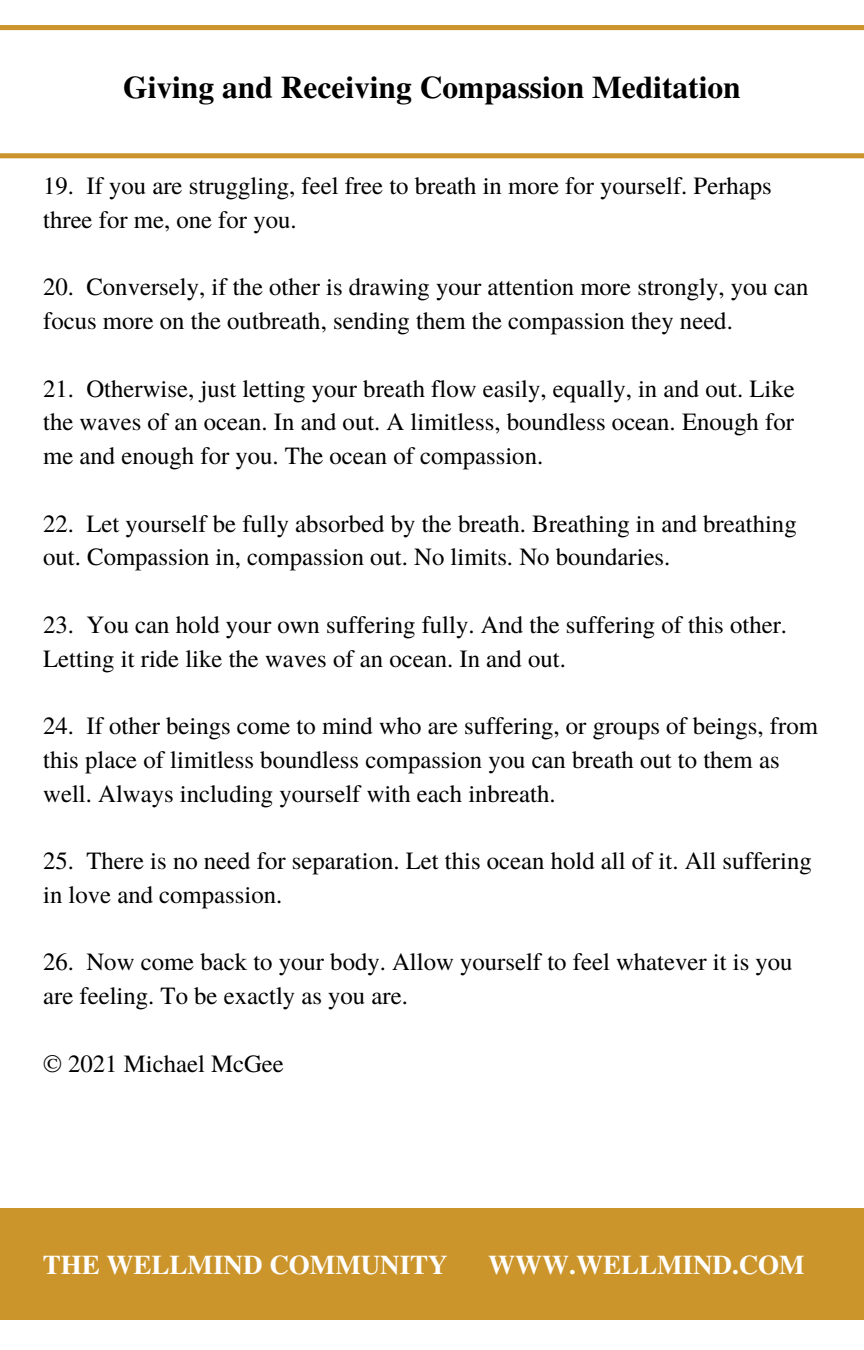
<style>
.page{position:relative;width:864px;height:1350px;background:#fff}
.page>*{position:absolute;margin:0;border:0;box-sizing:border-box;transform-origin:0 0}
.t1{font:700 31.5px "Te X Gyre Termes";color:#000}
.t2{font:700 27px "Te X Gyre Termes";color:#fff}
.t3{font:24.75px/33.8px "Te X Gyre Termes";color:#000}
</style>
<div class="page">
<div style="left:0;top:25px;width:864px;height:5px;background:#cb952b"></div>
<div style="left:0;top:153px;width:864px;height:5px;background:#cb952b"></div>
<div style="left:0;top:1208px;width:864px;height:112px;background:#cb952b"></div>
<p class="t1" style="left:123px;top:63px;width:619px">Giving and Receiving Compassion Meditation</p>
<p class="t3" style="left:43px;top:168px;width:730px">19. If you are struggling, feel free to breath in more for yourself. Perhaps three for me, one for you.</p>
<p class="t3" style="left:43px;top:269px;width:767px">20. Conversely, if the other is drawing your attention more strongly, you can focus more on the outbreath, sending them the compassion they need.</p>
<p class="t3" style="left:43px;top:370px;width:753px;text-align:justify">21. Otherwise, just letting your breath flow easily, equally, in and out. Like the waves of an ocean. In and out. A limitless, boundless ocean. Enough for me and enough for you. The ocean of compassion.</p>
<p class="t3" style="left:43px;top:505px;width:755px">22. Let yourself be fully absorbed by the breath. Breathing in and breathing out. Compassion in, compassion out. No limits. No boundaries.</p>
<p class="t3" style="left:43px;top:606px;width:745px">23. You can hold your own suffering fully. And the suffering of this other.<br>Letting it ride like the waves of an ocean. In and out.</p>
<p class="t3" style="left:43px;top:708px;width:776px">24. If other beings come to mind who are suffering, or groups of beings, from this place of limitless boundless compassion you can breath out to them as well. Always including yourself with each inbreath.</p>
<p class="t3" style="left:43px;top:843px;width:770px">25. There is no need for separation. Let this ocean hold all of it. All suffering in love and compassion.</p>
<p class="t3" style="left:43px;top:944px;width:751px">26. Now come back to your body. Allow yourself to feel whatever it is you are feeling. To be exactly as you are.</p>
<p class="t3" style="left:43px;top:1045px;width:242px">© 2021 Michael McGee</p>
<p class="t2" style="left:43px;top:1244px;width:407px">THE WELLMIND COMMUNITY</p>
<p class="t2" style="left:488px;top:1244px;width:318px">WWW.WELLMIND.COM</p>
</div>
